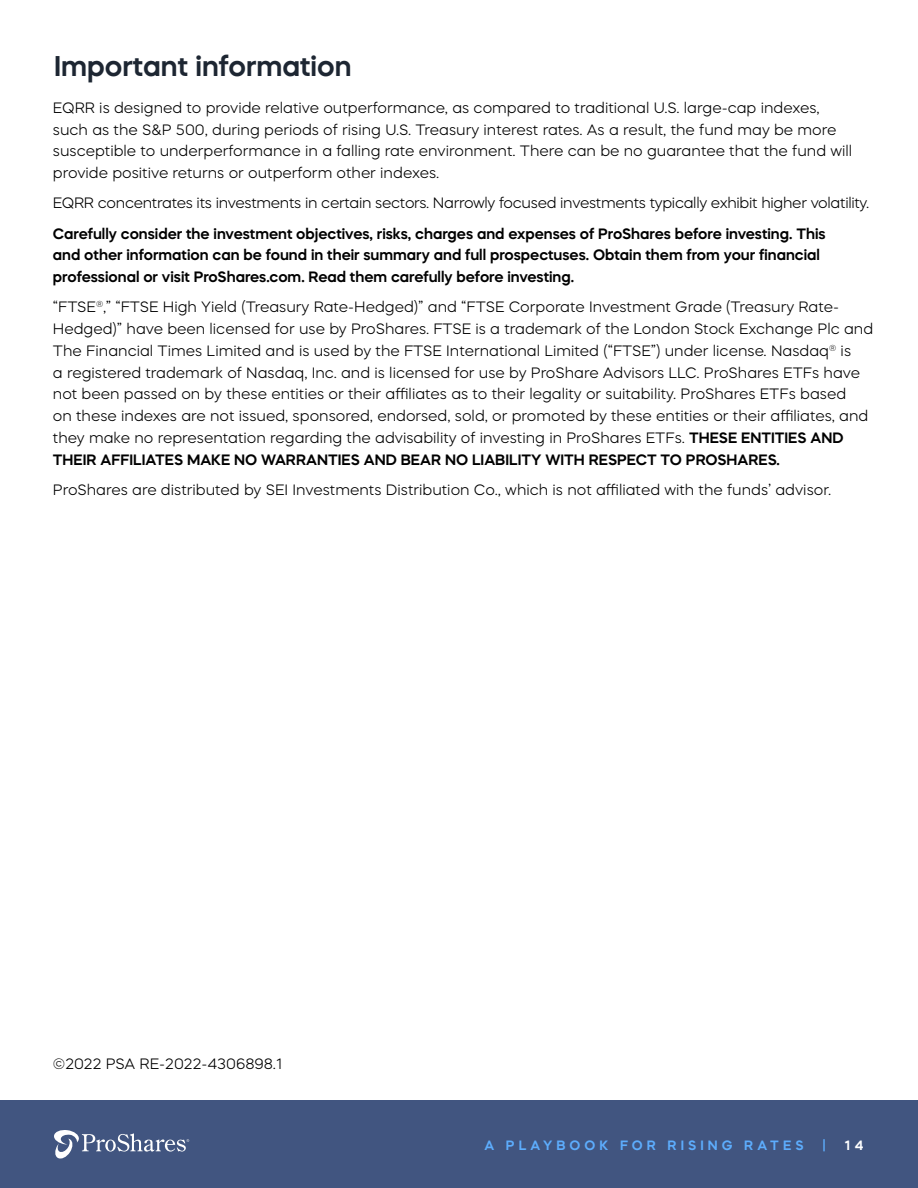
<style>
.page{position:relative;width:918px;height:1188px;background:#fff}
.page>*{position:absolute;margin:0;border:0;box-sizing:border-box;transform-origin:0 0}
.t1{font:600 28.5px "Mazzard H";color:#1d2632}
.t2{font:300 15px/21.8px "Mazzard H";color:#000}
.t3{font:600 15px/21.8px "Mazzard H";color:#000}
.t4{font:300 15px "Mazzard H";letter-spacing:-.02em;color:#000}
.t5{font:600 13.5px "Mazzard H";letter-spacing:.3em;color:#5dadfd}
.t6{font:600 13.5px "Mazzard H";color:#fff}
.s1{font-weight:600}
</style>
<div class="page">
<div style="left:0;top:1101px;width:918px;height:87px;background:#415580"></div>
<svg style="left:54px;top:1130px;width:135px;height:29px"></svg>
<h1 class="t1" style="left:54px;top:47px;width:299px">Important information</h1>
<p class="t2" style="left:53px;top:96px;width:801px">EQRR is designed to provide relative outperformance, as compared to traditional U.S. large-cap indexes, such as the S&amp;P 500, during periods of rising U.S. Treasury interest rates. As a result, the fund may be more susceptible to underperformance in a falling rate environment. There can be no guarantee that the fund will provide positive returns or outperform other indexes.</p>
<p class="t4" style="left:53px;top:194px;width:818px">EQRR concentrates its investments in certain sectors. Narrowly focused investments typically exhibit higher volatility.</p>
<p class="t3" style="left:53px;top:222px;width:774px">Carefully consider the investment objectives, risks, charges and expenses of ProShares before investing. This and other information can be found in their summary and full prospectuses. Obtain them from your financial professional or visit ProShares.com. Read them carefully before investing.</p>
<p class="t2" style="left:53px;top:296px;width:822px">“FTSE<sup>®</sup>,” “FTSE High Yield (Treasury Rate-Hedged)” and “FTSE Corporate Investment Grade (Treasury Rate-Hedged)” have been licensed for use by ProShares. FTSE is a trademark of the London Stock Exchange Plc and The Financial Times Limited and is used by the FTSE International Limited (“FTSE”) under license. Nasdaq<sup>®</sup> is<br>a registered trademark of Nasdaq, Inc. and is licensed for use by ProShare Advisors LLC. ProShares ETFs have not been passed on by these entities or their affiliates as to their legality or suitability. ProShares ETFs based<br>on these indexes are not issued, sponsored, endorsed, sold, or promoted by these entities or their affiliates, and they make no representation regarding the advisability of investing in ProShares ETFs. <span class="s1">THESE ENTITIES AND THEIR AFFILIATES MAKE NO WARRANTIES AND BEAR NO LIABILITY WITH RESPECT TO PROSHARES.</span></p>
<p class="t2" style="left:53px;top:478px;width:780px">ProShares are distributed by SEI Investments Distribution Co., which is not affiliated with the funds’ advisor.</p>
<p class="t2" style="left:53px;top:1052px;width:231px">©2022 PSA RE-2022-4306898.1</p>
<p class="t5" style="left:485px;top:1136px;width:321px">A PLAYBOOK FOR RISING RATES</p>
<p class="t5" style="left:823px;top:1136px;width:4px">|</p>
<p class="t6" style="left:845px;top:1136px;width:20px">1 4</p>
</div>
